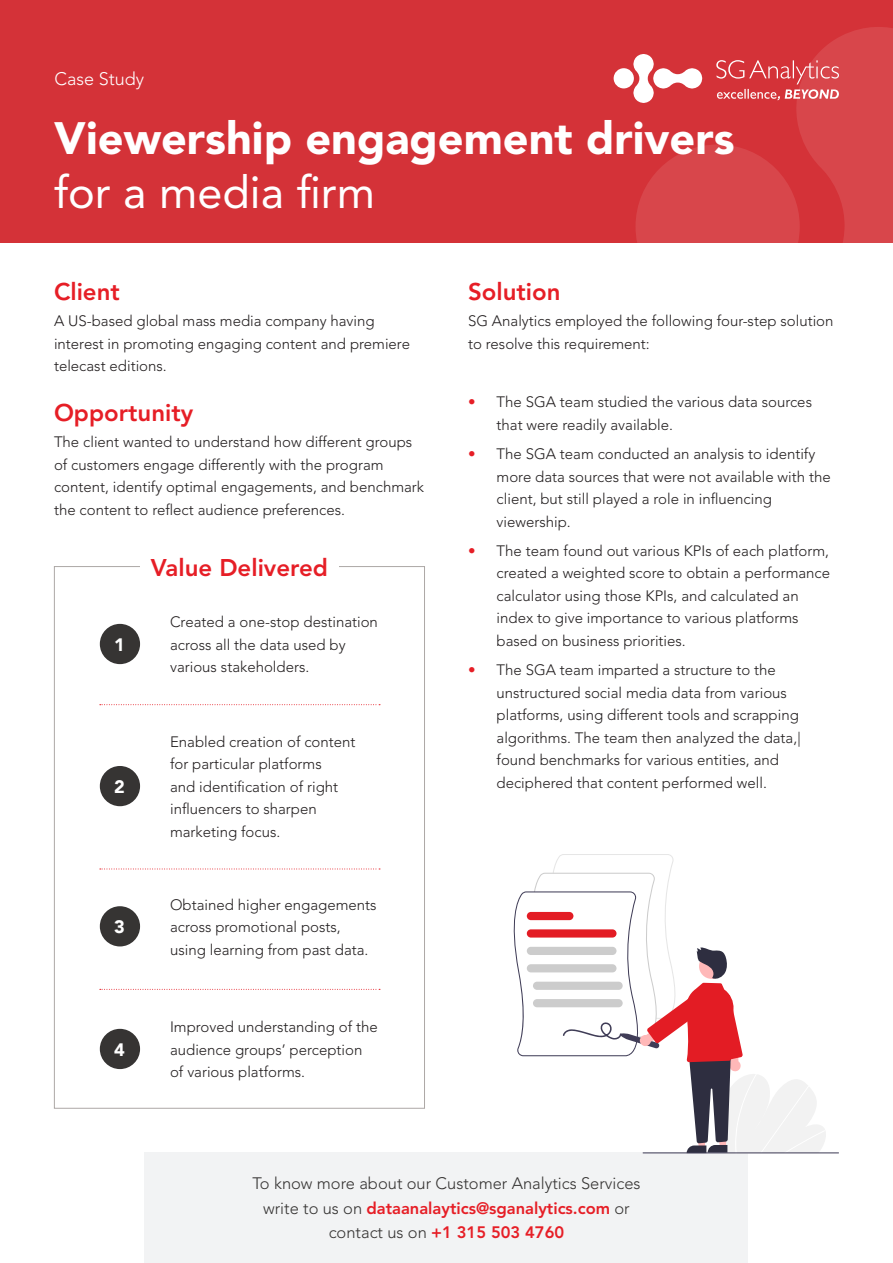
<style>
.page{position:relative;width:893px;height:1263px;background:#fff}
.page>*{position:absolute;margin:0;border:0;box-sizing:border-box;transform-origin:0 0}
.t1{font:900 45px/54px "Avenir LT Std";color:#fff}
.t2{font:800 24px "Avenir LT Std";color:#e61e26}
.t3{font:300 18px "Avenir LT Std";color:#fff}
.t4{font:900 18px "Avenir";color:#fff}
.t5{font:300 16.5px/24.6px "Avenir LT Std";color:#363433;text-align:center}
.t6{font:300 15px/22.5px "Avenir LT Std";color:#231f20}
.s1{font-weight:400}
.s2{color:#e61e26}
.s3{font-weight:800;color:#e61e26}
</style>
<div class="page">
<div style="left:0;top:0;width:893px;height:243px;background:#d43238"></div>
<div style="left:614px;top:68px;width:20px;height:20px;background:#fff;border-radius:50%"></div>
<svg style="left:633px;top:27px;width:260px;height:216px"></svg>
<div style="left:54px;top:566px;width:371px;height:543px;background:#fff;border:1px solid #ada8a6"></div>
<div style="left:140px;top:548px;width:199px;height:37px;background:#fff"></div>
<div style="left:100px;top:624px;width:40px;height:40px;background:#363433;border-radius:50%"></div>
<div style="left:100px;top:766px;width:40px;height:40px;background:#363433;border-radius:50%"></div>
<div style="left:100px;top:906px;width:40px;height:40px;background:#363433;border-radius:50%"></div>
<div style="left:100px;top:1029px;width:40px;height:40px;background:#363433;border-radius:50%"></div>
<svg style="left:100px;top:704px;width:280px;height:1px"></svg>
<svg style="left:100px;top:869px;width:280px;height:1px"></svg>
<svg style="left:100px;top:989px;width:280px;height:1px"></svg>
<div style="left:145px;top:1152px;width:603px;height:111px;background:#f2f3f4"></div>
<svg style="left:513px;top:854px;width:313px;height:299px"></svg>
<hr style="left:643px;top:1152px;width:196px;height:1px;background:#403d57">
<p class="t3" style="left:54px;top:68px;width:91px">Case Study</p>
<p class="t1" style="left:54px;top:112px;width:682px">Viewership engagement drivers <span class="s1">for a media firm</span></p>
<p class="t2" style="left:54px;top:277px;width:67px">Client</p>
<p class="t6" style="left:54px;top:310px;width:357px">A US-based global mass media company having interest in promoting engaging content and premiere telecast editions.</p>
<p class="t2" style="left:54px;top:398px;width:141px">Opportunity</p>
<p class="t6" style="left:54px;top:431px;width:372px">The client wanted to understand how different groups of customers engage differently with the program content, identify optimal engagements, and benchmark the content to reflect audience preferences.</p>
<p class="t4" style="left:114px;top:634px;width:12px">1</p>
<p class="t4" style="left:114px;top:776px;width:12px">2</p>
<p class="t4" style="left:114px;top:916px;width:12px">3</p>
<p class="t4" style="left:114px;top:1038px;width:12px">4</p>
<p class="t2" style="left:151px;top:553px;width:178px">Value Delivered</p>
<p class="t6" style="left:170px;top:611px;width:209px">Created a one-stop destination across all the data used by various stakeholders.</p>
<p class="t6" style="left:170px;top:730px;width:187px">Enabled creation of content for particular platforms<br>and identification of right influencers to sharpen marketing focus.</p>
<p class="t6" style="left:170px;top:893px;width:208px">Obtained higher engagements across promotional posts, using learning from past data.</p>
<p class="t6" style="left:170px;top:1016px;width:209px">Improved understanding of the audience groups’ perception of various platforms.</p>
<p class="t2" style="left:468px;top:277px;width:94px">Solution</p>
<p class="t6" style="left:468px;top:310px;width:367px">SG Analytics employed the following four-step solution to resolve this requirement:</p>
<p class="t6" style="left:497px;top:391px;width:317px;text-indent:-28px"><span class="s2">•</span> The SGA team studied the various data sources that were readily available.</p>
<p class="t6" style="left:497px;top:443px;width:336px;text-indent:-28px"><span class="s2">•</span> The SGA team conducted an analysis to identify more data sources that were not available with the client, but still played a role in influencing viewership.</p>
<p class="t6" style="left:497px;top:540px;width:335px;text-indent:-28px"><span class="s2">•</span> The team found out various KPIs of each platform, created a weighted score to obtain a performance calculator using those KPIs, and calculated an index to give importance to various platforms based on business priorities.</p>
<p class="t6" style="left:497px;top:659px;width:306px;text-indent:-28px"><span class="s2">•</span> The SGA team imparted a structure to the unstructured social media data from various platforms, using different tools and scrapping algorithms. The team then analyzed the data,| found benchmarks for various entities, and deciphered that content performed well.</p>
<p class="t5" style="left:252px;top:1171px;width:390px">To know more about our Customer Analytics Services write to us on <span class="s3">dataanalaytics@sganalytics.com</span> or contact us on <span class="s3">+1 315 503 4760</span></p>
</div>
